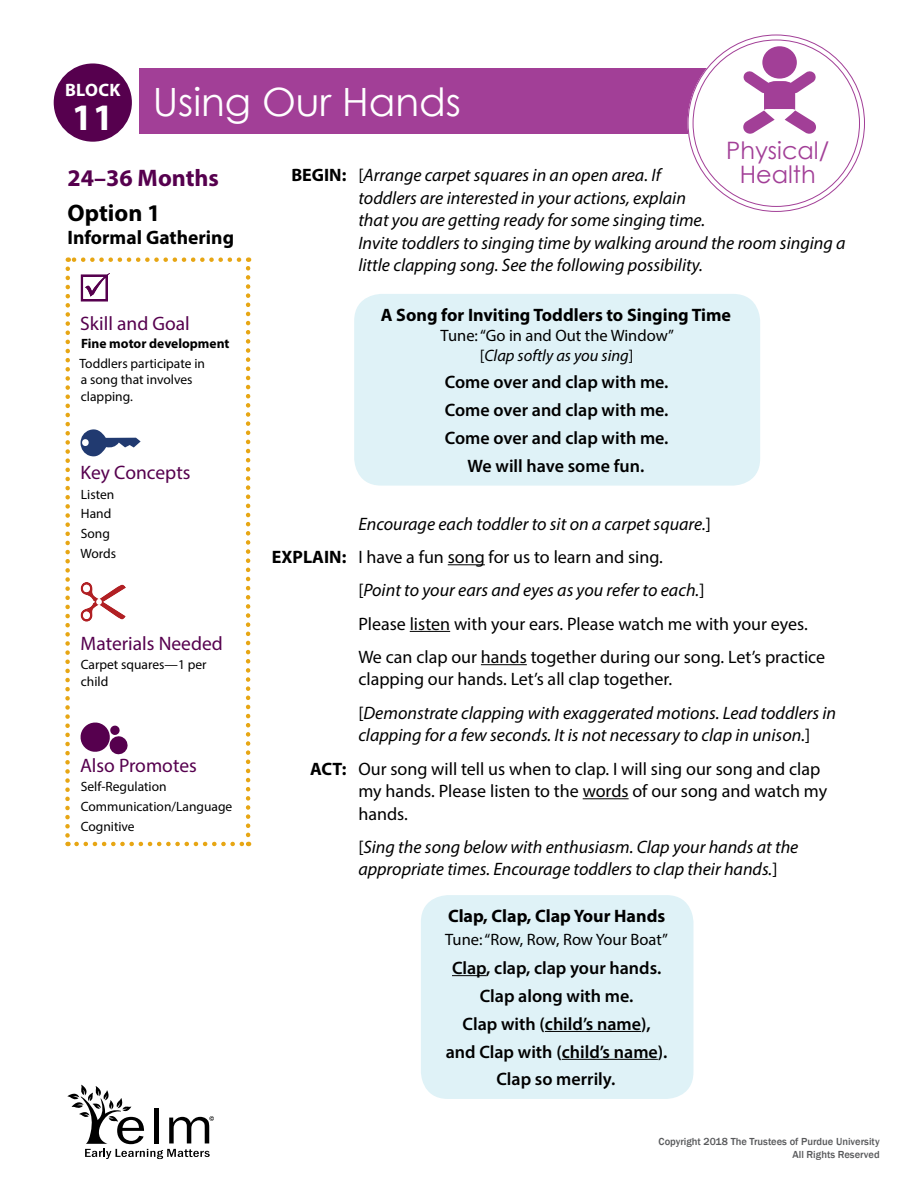
<style>
.page{position:relative;width:918px;height:1188px;background:#fff}
.page>*{position:absolute;margin:0;border:0;box-sizing:border-box;transform-origin:0 0}
._1-02_Lesson_Title{font:39px "Century Gothic";color:#fff}
._1-10_Block_Day{font:700 37.5px "Myriad Pro";color:#fff}
.t1{font:24px/24px "Century Gothic";color:#a23f97;text-align:center}
._1-07_I-T_Age{font:700 24px "Myriad Pro";color:#56004e}
._1-11_I-T_Option_Sub{font:700 24px "Myriad Pro";color:#000}
._2-01_Sidebar_Subhea{font:19.5px "Myriad Pro";color:#56004e}
._1-08_Group_Size{font:700 19.5px "Myriad Pro";color:#000}
._3-03_Lesson_Body_GR{font:italic 18px/22.5px "Myriad Pro";color:#000}
._3-04_Lesson_Body_Bo{font:italic 18px/22.5px "Myriad Pro";color:#000}
.t2{font:600 18px "Myriad Pro";color:#000}
._3-04_Lesson_Body_Bo-2{font:18px/22.5px "Myriad Pro";color:#000}
._3-03_Lesson_Body_GR-2{font:18px/22.5px "Myriad Pro";color:#000}
._3-IT_MISC_Song_Titl{font:700 18px "Myriad Pro";color:#000}
._1-09_I-T_Block{font:700 18px "Myriad Pro";letter-spacing:.02em;color:#fff}
.t3{font:16.5px "Myriad Pro";color:#000}
.t4{font:italic 16.5px "Myriad Pro";color:#000}
._2-05_I-T_Sidebar_Bo{font:13.5px/16.5px "Myriad Pro";color:#000}
._2-02a_Skill{font:700 13.5px "Myriad Pro";color:#000}
._2-08_I-T_Key_Concep{font:13.5px "Myriad Pro";color:#000}
.t5{font:500 10.5px/12.6px "Franklin Gothic";color:#58595b;text-align:right}
.s1{font-weight:700;font-style:normal}
.s2{font-style:normal}
.s3{font-weight:700}
</style>
<div class="page">
<div style="left:140px;top:68px;width:571px;height:66px;background:#a23f97"></div>
<div style="left:54px;top:63px;width:78px;height:79px;background:#56004e;border-radius:50%"></div>
<div style="left:691px;top:37px;width:171px;height:172px;background:#fff;border-radius:50%"></div>
<div style="left:688px;top:34px;width:177px;height:178px;border:6px solid #fff;border-radius:50%"></div>
<svg style="left:743px;top:71px;width:73px;height:63px"></svg>
<div style="left:762px;top:46px;width:35px;height:33px;background:#a23f97;border-radius:50%"></div>
<svg style="left:81px;top:273px;width:29px;height:29px"></svg>
<svg style="left:81px;top:429px;width:60px;height:27px"></svg>
<svg style="left:81px;top:582px;width:45px;height:40px"></svg>
<svg style="left:81px;top:723px;width:47px;height:31px"></svg>
<svg style="left:77px;top:842px;width:172px;height:4px"></svg>
<svg style="left:246px;top:257px;width:4px;height:578px"></svg>
<svg style="left:68px;top:257px;width:171px;height:5px"></svg>
<svg style="left:65px;top:269px;width:5px;height:577px"></svg>
<hr style="left:448px;top:564px;width:37px;height:1px;background:#000">
<hr style="left:410px;top:631px;width:40px;height:1px;background:#000">
<hr style="left:481px;top:664px;width:46px;height:1px;background:#000">
<hr style="left:583px;top:798px;width:46px;height:1px;background:#000">
<div style="left:354px;top:294px;width:406px;height:192px;background:#dff2f7;border-radius:27px"></div>
<div style="left:421px;top:895px;width:272px;height:204px;background:#dff2f7;border-radius:27px"></div>
<hr style="left:452px;top:975px;width:34px;height:1px;background:#000">
<hr style="left:545px;top:1031px;width:96px;height:1px;background:#000">
<hr style="left:562px;top:1059px;width:96px;height:1px;background:#000">
<svg style="left:68px;top:1085px;width:146px;height:74px"></svg>
<p class="_1-09_I-T_Block" style="left:65px;top:78px;width:57px">BLOCK</p>
<p class="_1-10_Block_Day" style="left:72px;top:93px;width:43px">11</p>
<h1 class="_1-02_Lesson_Title" style="left:153px;top:75px;width:310px">Using Our Hands</h1>
<h1 class="_1-07_I-T_Age" style="left:68px;top:162px;width:153px">24–36 Months</h1>
<p class="_1-11_I-T_Option_Sub" style="left:68px;top:198px;width:95px">Option 1</p>
<h2 class="_1-08_Group_Size" style="left:68px;top:225px;width:168px">Informal Gathering</h2>
<p class="_2-01_Sidebar_Subhea" style="left:80px;top:311px;width:111px">Skill and Goal</p>
<p class="_2-02a_Skill" style="left:81px;top:335px;width:150px">Fine motor development</p>
<p class="_2-05_I-T_Sidebar_Bo" style="left:80px;top:355px;width:127px">Toddlers participate in a song that involves clapping.</p>
<p class="_2-01_Sidebar_Subhea" style="left:81px;top:460px;width:111px">Key Concepts</p>
<p class="_2-08_I-T_Key_Concep" style="left:81px;top:486px;width:35px">Listen</p>
<p class="_2-08_I-T_Key_Concep" style="left:81px;top:506px;width:32px">Hand</p>
<p class="_2-08_I-T_Key_Concep" style="left:81px;top:525px;width:31px">Song</p>
<p class="_2-08_I-T_Key_Concep" style="left:81px;top:545px;width:37px">Words</p>
<p class="_2-01_Sidebar_Subhea" style="left:81px;top:631px;width:144px">Materials Needed</p>
<p class="_2-05_I-T_Sidebar_Bo" style="left:81px;top:656px;width:127px">Carpet squares—1 per child</p>
<p class="_2-01_Sidebar_Subhea" style="left:80px;top:753px;width:118px">Also Promotes</p>
<p class="_2-05_I-T_Sidebar_Bo" style="left:81px;top:778px;width:88px">Self-Regulation</p>
<p class="_2-05_I-T_Sidebar_Bo" style="left:81px;top:798px;width:153px">Communication/Language</p>
<p class="_2-05_I-T_Sidebar_Bo" style="left:81px;top:818px;width:55px">Cognitive</p>
<p class="t1" style="left:726px;top:138px;width:105px">Physical/<br>Health</p>
<p class="_3-04_Lesson_Body_Bo" style="left:358px;top:164px;width:489px;text-indent:-67px"><span class="s1">BEGIN:</span> <span class="s2">[</span>Arrange carpet squares in an open area. If<br>toddlers are interested in your actions, explain<br>that you are getting ready for some singing time.<br>Invite toddlers to singing time by walking around the room singing a little clapping song. See the following possibility.</p>
<p class="_3-IT_MISC_Song_Titl" style="left:381px;top:303px;width:352px">A Song for Inviting Toddlers to Singing Time</p>
<p class="t3" style="left:441px;top:325px;width:235px">Tune: “Go in and Out the Window”</p>
<p class="t4" style="left:480px;top:345px;width:155px"><span class="s2">[</span>Clap softly as you sing<span class="s2">]</span></p>
<p class="t2" style="left:445px;top:371px;width:225px">Come over and clap with me.</p>
<p class="t2" style="left:445px;top:399px;width:225px">Come over and clap with me.</p>
<p class="t2" style="left:445px;top:427px;width:225px">Come over and clap with me.</p>
<p class="t2" style="left:468px;top:455px;width:178px">We will have some fun.</p>
<p class="_3-03_Lesson_Body_GR" style="left:358px;top:512px;width:354px">Encourage each toddler to sit on a carpet square.<span class="s2">]</span></p>
<p class="_3-04_Lesson_Body_Bo-2" style="left:272px;top:545px;width:392px"><span class="s3">EXPLAIN:</span> I have a fun song for us to learn and sing.</p>
<p class="_3-03_Lesson_Body_GR" style="left:358px;top:579px;width:348px"><span class="s2">[</span>Point to your ears and eyes as you refer to each.<span class="s2">]</span></p>
<p class="_3-03_Lesson_Body_GR-2" style="left:358px;top:612px;width:451px">Please listen with your ears. Please watch me with your eyes.</p>
<p class="_3-03_Lesson_Body_GR-2" style="left:358px;top:645px;width:468px">We can clap our hands together during our song. Let’s practice clapping our hands. Let’s all clap together.</p>
<p class="_3-03_Lesson_Body_GR" style="left:358px;top:701px;width:479px"><span class="s2">[</span>Demonstrate clapping with exaggerated motions. Lead toddlers in clapping for a few seconds. It is not necessary to clap in unison.<span class="s2">]</span></p>
<p class="_3-04_Lesson_Body_Bo-2" style="left:358px;top:757px;width:470px;text-indent:-48px"><span class="s3">ACT:</span> Our song will tell us when to clap. I will sing our song and clap my hands. Please listen to the words of our song and watch my hands.</p>
<p class="_3-03_Lesson_Body_GR" style="left:358px;top:835px;width:442px"><span class="s2">[</span>Sing the song below with enthusiasm. Clap your hands at the appropriate times. Encourage toddlers to clap their hands.<span class="s2">]</span></p>
<p class="_3-IT_MISC_Song_Titl" style="left:448px;top:904px;width:219px">Clap, Clap, Clap Your Hands</p>
<p class="t3" style="left:445px;top:929px;width:225px">Tune: “Row, Row, Row Your Boat”</p>
<p class="t2" style="left:452px;top:956px;width:211px">Clap, clap, clap your hands.</p>
<p class="t2" style="left:480px;top:984px;width:155px">Clap along with me.</p>
<p class="t2" style="left:463px;top:1012px;width:190px">Clap with (child’s name),</p>
<p class="t2" style="left:446px;top:1040px;width:223px">and Clap with (child’s name).</p>
<p class="t2" style="left:496px;top:1068px;width:120px">Clap so merrily.</p>
<p class="t5" style="left:659px;top:1136px;width:223px">Copyright 2018 The Trustees of Purdue University<br>All Rights Reserved</p>
</div>
